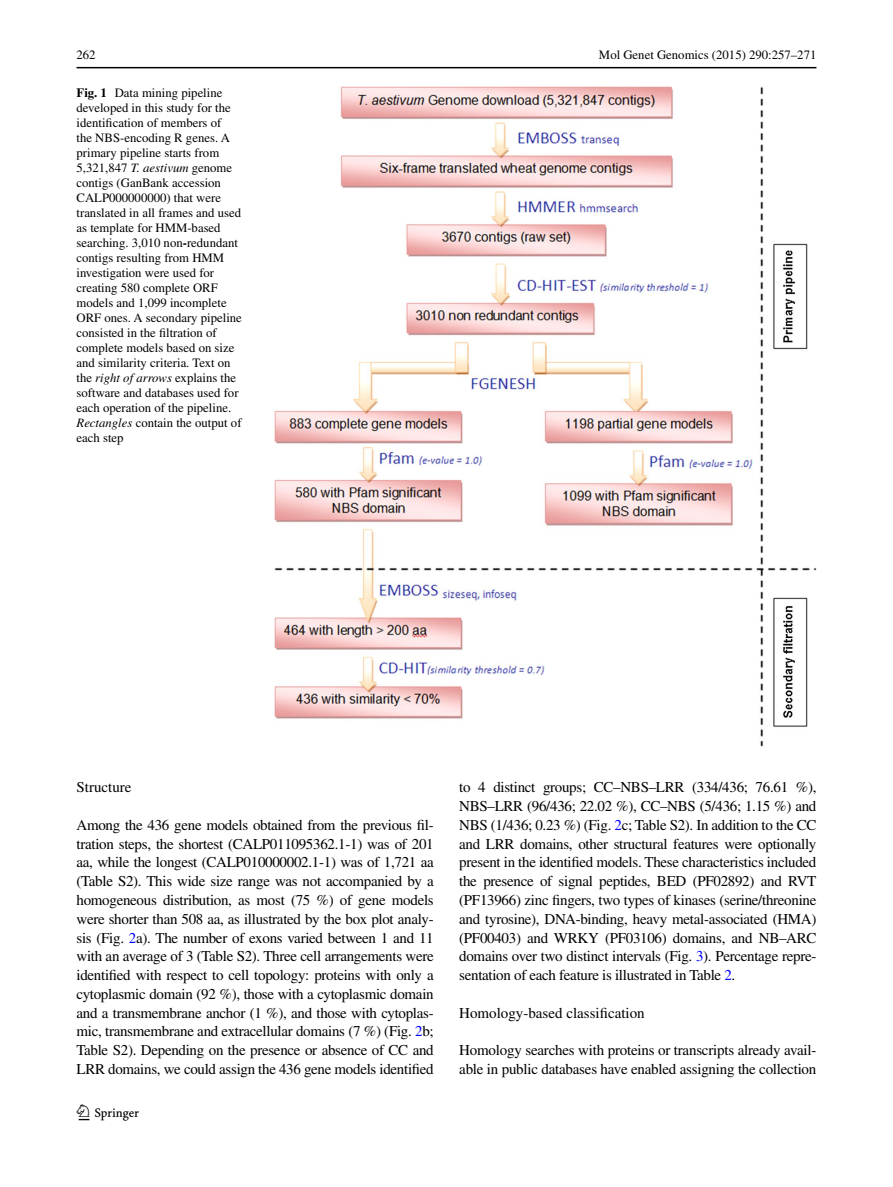
<style>
.page{position:relative;width:893px;height:1187px;background:#fff}
.page>*{position:absolute;margin:0;border:0;box-sizing:border-box;transform-origin:0 0}
.t1{font:22.5px "Springnew";color:#000}
.t2{font:15px/18.8px "Times";letter-spacing:-.015em;color:#000;text-align:justify}
.t3{font:12.75px/15px "Times";color:#000}
.s1{font-weight:700}
.s2{font-style:italic}
.s3{color:#00f}
</style>
<div class="page">
<hr style="left:77px;top:67px;width:739px;height:1px;background:#000">
<img style="left:275px;top:87px;width:541px;height:659px">
<p class="t3" style="left:77px;top:48px;width:21px">262</p>
<p class="t3" style="left:599px;top:48px;width:219px">Mol Genet Genomics (2015) 290:257–271</p>
<p class="t3" style="left:77px;top:85px;width:167px"><span class="s1">Fig. 1</span> Data mining pipeline developed in this study for the identification of members of<br>the NBS-encoding R genes. A primary pipeline starts from<br>5,321,847 <span class="s2">T. aestivum</span> genome contigs (GanBank accession<br>CALP000000000) that were translated in all frames and used as template for HMM-based searching. 3,010 non<span class="s1">-</span>redundant contigs resulting from HMM investigation were used for creating 580 complete ORF models and 1,099 incomplete<br>ORF ones. A secondary pipeline consisted in the filtration of complete models based on size and similarity criteria. Text on the <span class="s2">right of arrows</span> explains the software and databases used for each operation of the pipeline.<br><span class="s2">Rectangles</span> contain the output of each step</p>
<p class="t2" style="left:77px;top:777px;width:56px">Structure</p>
<p class="t2" style="left:77px;top:815px;width:359px">Among the 436 gene models obtained from the previous fil&shy;tration steps, the shortest (CALP011095362.1-1) was of 201 aa, while the longest (CALP010000002.1-1) was of 1,721 aa (Table S2). This wide size range was not accompanied by a homogeneous distribution, as most (75 %) of gene models were shorter than 508 aa, as illustrated by the box plot analy&shy;sis (Fig. <span class="s3">2</span>a). The number of exons varied between 1 and 11 with an average of 3 (Table S2). Three cell arrangements were identified with respect to cell topology: proteins with only a cytoplasmic domain (92 %), those with a cytoplasmic domain and a transmembrane anchor (1 %), and those with cytoplas&shy;mic, transmembrane and extracellular domains (7 %) (Fig. <span class="s3">2</span>b; Table S2). Depending on the presence or absence of CC and LRR domains, we could assign the 436 gene models identified</p>
<h1 class="t1" style="left:79px;top:1104px;width:62px">1 3</h1>
<p class="t2" style="left:459px;top:777px;width:359px">to 4 distinct groups; CC–NBS–LRR (334/436; 76.61 %), NBS–LRR (96/436; 22.02 %), CC–NBS (5/436; 1.15 %) and NBS (1/436; 0.23 %) (Fig. <span class="s3">2</span>c; Table S2). In addition to the CC and LRR domains, other structural features were optionally present in the identified models. These characteristics included the presence of signal peptides, BED (PF02892) and RVT (PF13966) zinc fingers, two types of kinases (serine/threonine and tyrosine), DNA-binding, heavy metal-associated (HMA) (PF00403) and WRKY (PF03106) domains, and NB–ARC domains over two distinct intervals (Fig. <span class="s3">3</span>). Percentage repre&shy;sentation of each feature is illustrated in Table <span class="s3">2</span>.</p>
<p class="t2" style="left:459px;top:1002px;width:187px">Homology‑based classification</p>
<p class="t2" style="left:459px;top:1040px;width:359px">Homology searches with proteins or transcripts already avail&shy;able in public databases have enabled assigning the collection</p>
</div>
